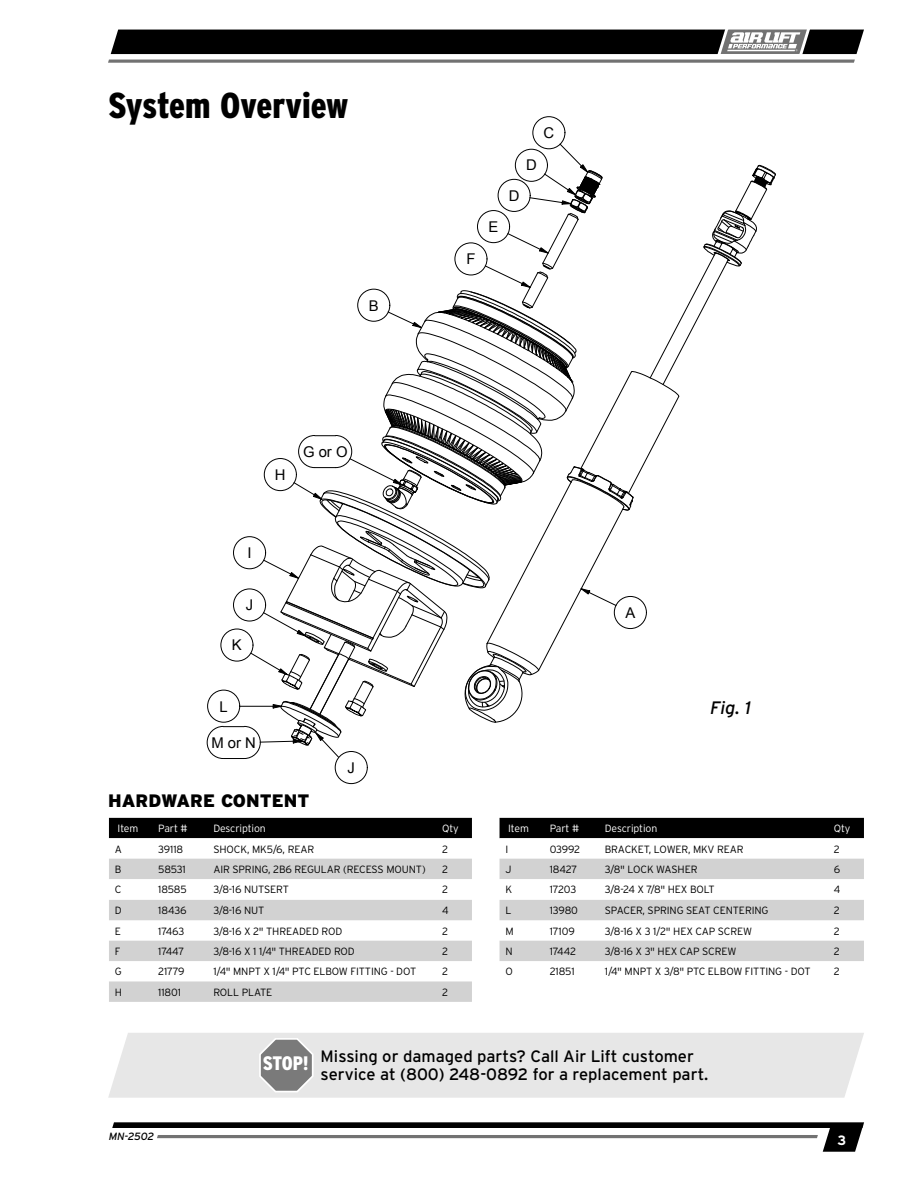
<style>
.page{position:relative;width:918px;height:1188px;background:#fff}
.page>*{position:absolute;margin:0;border:0;box-sizing:border-box;transform-origin:0 0}
.Section_Header{font:900 36px "Interstate Condensed";letter-spacing:-.005em;color:#000}
.t1{font:900 19.5px "Interstate Condensed";color:#fff}
.Danger_Text{font:900 18px "Interstate";color:#000}
.t2{font:italic 18px "Interstate";color:#000}
.Body_Text{font:16.5px/18px "Interstate";color:#000}
.t3{font:14.85px "Arial";letter-spacing:.275em;color:#000}
.t4{font:700 13.5px "Interstate";color:#fff}
.Parts_List{font:300 10.5px "Interstate";letter-spacing:-.01em;color:#000}
.Parts_List-2{font:300 10.5px "Interstate";letter-spacing:-.01em;color:#fff}
.t5{font:italic 10.5px "Interstate";letter-spacing:-.01em;color:#000}
</style>
<div class="page">
<svg style="left:108px;top:29px;width:756px;height:34px"></svg>
<svg style="left:112px;top:1122px;width:752px;height:30px"></svg>
<div style="left:108px;top:1033px;width:756px;height:65px;background:#e7e7e7"></div>
<svg style="left:258px;top:1036px;width:56px;height:57px;background:#9f9f9f"></svg>
<div style="left:109px;top:818px;width:363px;height:20px;background:#000"></div>
<svg style="left:109px;top:838px;width:363px;height:21px"></svg>
<svg style="left:109px;top:859px;width:363px;height:143px;fill:#d2d2d2"></svg>
<div style="left:500px;top:818px;width:364px;height:20px;background:#000"></div>
<svg style="left:500px;top:838px;width:364px;height:21px"></svg>
<svg style="left:500px;top:859px;width:364px;height:102px"></svg>
<div style="left:532px;top:116px;width:33px;height:33px;border:1px solid #000;border-radius:50%"></div>
<div style="left:335px;top:751px;width:33px;height:33px;border:1px solid #000;border-radius:50%"></div>
<svg style="left:206px;top:143px;width:570px;height:616px"></svg>
<p class="Section_Header" style="left:108px;top:85px;width:242px">System Overview</p>
<p class="t3" style="left:369px;top:296px;width:11px">B</p>
<p class="t3" style="left:466px;top:249px;width:11px">F</p>
<p class="t3" style="left:489px;top:217px;width:11px">E</p>
<p class="t3" style="left:509px;top:186px;width:12px">D</p>
<p class="t3" style="left:543px;top:123px;width:12px">C</p>
<p class="t3" style="left:526px;top:156px;width:12px">D</p>
<p class="t3" style="left:275px;top:465px;width:12px">H</p>
<p class="t3" style="left:303px;top:442px;width:46px">GorO</p>
<p class="t3" style="left:247px;top:543px;width:6px">I</p>
<p class="t3" style="left:246px;top:595px;width:9px">J</p>
<p class="t3" style="left:232px;top:636px;width:11px">K</p>
<p class="t3" style="left:220px;top:697px;width:10px">L</p>
<p class="t3" style="left:212px;top:733px;width:46px">MorN</p>
<p class="t3" style="left:347px;top:758px;width:9px">J</p>
<p class="Danger_Text" style="left:108px;top:791px;width:203px">HARDWARE CONTENT</p>
<p class="Parts_List-2" style="left:118px;top:823px;width:22px">Item</p>
<p class="Parts_List-2" style="left:158px;top:823px;width:31px">Part #</p>
<p class="Parts_List-2" style="left:213px;top:823px;width:54px">Description</p>
<p class="Parts_List-2" style="left:442px;top:823px;width:18px">Qty</p>
<p class="Parts_List" style="left:115px;top:843px;width:9px">A</p>
<p class="Parts_List" style="left:158px;top:843px;width:27px">39118</p>
<p class="Parts_List" style="left:213px;top:843px;width:102px">SHOCK, MK5/6, REAR</p>
<p class="Parts_List" style="left:442px;top:843px;width:7px">2</p>
<p class="Parts_List" style="left:115px;top:863px;width:8px">B</p>
<p class="Parts_List" style="left:158px;top:863px;width:29px">58531</p>
<p class="Parts_List" style="left:213px;top:863px;width:214px">AIR SPRING, 2B6 REGULAR (RECESS MOUNT)</p>
<p class="Parts_List" style="left:442px;top:863px;width:7px">2</p>
<p class="Parts_List" style="left:115px;top:884px;width:8px">C</p>
<p class="Parts_List" style="left:158px;top:884px;width:30px">18585</p>
<p class="Parts_List" style="left:213px;top:884px;width:77px">3/8-16 NUTSERT</p>
<p class="Parts_List" style="left:442px;top:884px;width:7px">2</p>
<p class="Parts_List" style="left:115px;top:905px;width:8px">D</p>
<p class="Parts_List" style="left:158px;top:905px;width:30px">18436</p>
<p class="Parts_List" style="left:213px;top:905px;width:53px">3/8-16 NUT</p>
<p class="Parts_List" style="left:442px;top:905px;width:8px">4</p>
<p class="Parts_List" style="left:115px;top:925px;width:8px">E</p>
<p class="Parts_List" style="left:158px;top:925px;width:28px">17463</p>
<p class="Parts_List" style="left:213px;top:925px;width:130px">3/8-16 X 2" THREADED ROD</p>
<p class="Parts_List" style="left:442px;top:925px;width:7px">2</p>
<p class="Parts_List" style="left:115px;top:945px;width:7px">F</p>
<p class="Parts_List" style="left:158px;top:945px;width:28px">17447</p>
<p class="Parts_List" style="left:213px;top:945px;width:143px">3/8-16 X 1 1/4" THREADED ROD</p>
<p class="Parts_List" style="left:442px;top:945px;width:7px">2</p>
<p class="Parts_List" style="left:115px;top:966px;width:8px">G</p>
<p class="Parts_List" style="left:158px;top:966px;width:28px">21779</p>
<p class="Parts_List" style="left:213px;top:966px;width:204px">1/4" MNPT X 1/4" PTC ELBOW FITTING - DOT</p>
<p class="Parts_List" style="left:442px;top:966px;width:7px">2</p>
<p class="Parts_List" style="left:115px;top:986px;width:9px">H</p>
<p class="Parts_List" style="left:158px;top:986px;width:24px">11801</p>
<p class="Parts_List" style="left:213px;top:986px;width:61px">ROLL PLATE</p>
<p class="Parts_List" style="left:442px;top:986px;width:7px">2</p>
<p class="t3" style="left:625px;top:603px;width:11px">A</p>
<p class="t2" style="left:710px;top:698px;width:42px">Fig. 1</p>
<p class="Parts_List-2" style="left:508px;top:823px;width:22px">Item</p>
<p class="Parts_List-2" style="left:550px;top:823px;width:31px">Part #</p>
<p class="Parts_List-2" style="left:605px;top:823px;width:54px">Description</p>
<p class="Parts_List-2" style="left:834px;top:823px;width:18px">Qty</p>
<p class="Parts_List" style="left:506px;top:843px;width:4px">I</p>
<p class="Parts_List" style="left:550px;top:843px;width:32px">03992</p>
<p class="Parts_List" style="left:605px;top:843px;width:140px">BRACKET, LOWER, MKV REAR</p>
<p class="Parts_List" style="left:834px;top:843px;width:7px">2</p>
<p class="Parts_List" style="left:506px;top:863px;width:8px">J</p>
<p class="Parts_List" style="left:550px;top:863px;width:29px">18427</p>
<p class="Parts_List" style="left:605px;top:863px;width:94px">3/8" LOCK WASHER</p>
<p class="Parts_List" style="left:834px;top:863px;width:8px">6</p>
<p class="Parts_List" style="left:506px;top:884px;width:8px">K</p>
<p class="Parts_List" style="left:550px;top:884px;width:28px">17203</p>
<p class="Parts_List" style="left:605px;top:884px;width:111px">3/8-24 X 7/8" HEX BOLT</p>
<p class="Parts_List" style="left:834px;top:884px;width:8px">4</p>
<p class="Parts_List" style="left:506px;top:905px;width:8px">L</p>
<p class="Parts_List" style="left:550px;top:905px;width:30px">13980</p>
<p class="Parts_List" style="left:605px;top:905px;width:165px">SPACER, SPRING SEAT CENTERING</p>
<p class="Parts_List" style="left:834px;top:905px;width:7px">2</p>
<p class="Parts_List" style="left:506px;top:925px;width:10px">M</p>
<p class="Parts_List" style="left:550px;top:925px;width:27px">17109</p>
<p class="Parts_List" style="left:605px;top:925px;width:149px">3/8-16 X 3 1/2" HEX CAP SCREW</p>
<p class="Parts_List" style="left:834px;top:925px;width:7px">2</p>
<p class="Parts_List" style="left:506px;top:945px;width:9px">N</p>
<p class="Parts_List" style="left:550px;top:945px;width:28px">17442</p>
<p class="Parts_List" style="left:605px;top:945px;width:133px">3/8-16 X 3" HEX CAP SCREW</p>
<p class="Parts_List" style="left:834px;top:945px;width:7px">2</p>
<p class="Parts_List" style="left:506px;top:966px;width:9px">O</p>
<p class="Parts_List" style="left:550px;top:966px;width:26px">21851</p>
<p class="Parts_List" style="left:605px;top:966px;width:207px">1/4" MNPT X 3/8" PTC ELBOW FITTING - DOT</p>
<p class="Parts_List" style="left:834px;top:966px;width:7px">2</p>
<p class="t1" style="left:263px;top:1053px;width:47px">STOP!</p>
<p class="Body_Text" style="left:321px;top:1047px;width:389px">Missing or damaged parts? Call Air Lift customer service at (800) 248-0892 for a replacement part.</p>
<p class="t5" style="left:109px;top:1131px;width:47px">MN-2502</p>
<p class="t4" style="left:837px;top:1133px;width:10px">3</p>
</div>
